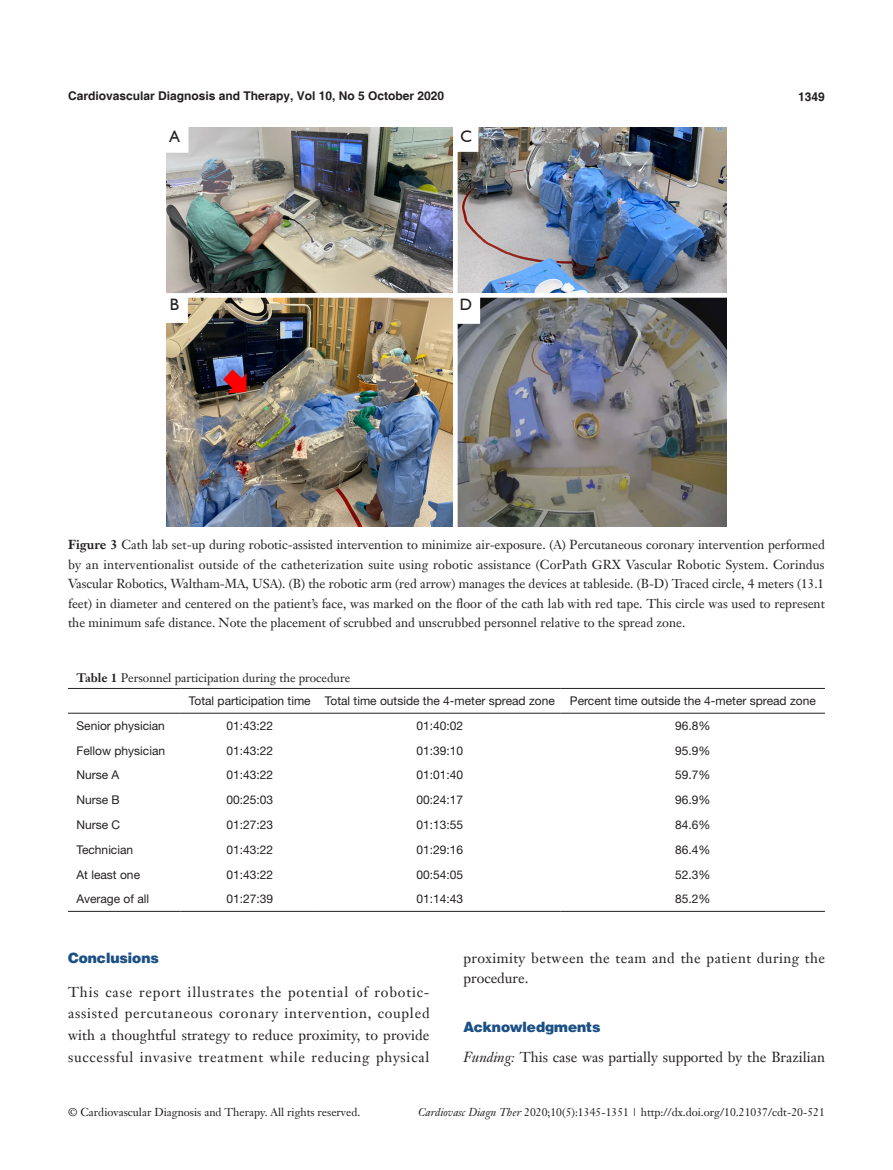
<style>
.page{position:relative;width:893px;height:1170px;background:#fff}
.page>*{position:absolute;margin:0;border:0;box-sizing:border-box;transform-origin:0 0}
.t1{font:16.5px "Humanist 521 BT";color:#231f20}
.t2{font:14.25px/21.6px "Janson Text LT";letter-spacing:.03em;color:#231f20;text-align:justify}
.t3{font:14.25px "Janson Text LT";color:#231f20}
.一级标题-6_5{font:900 14.25px "Helvetica";color:#1c5085}
.t4{font:12.75px/19.5px "Janson Text LT";color:#231f20;text-align:justify}
.t5{font:12px "Helvetica Neue LT Pro";color:#231f20}
.t6{font:700 12px "Helvetica";color:#231f20}
.t7{font:12px "Janson Text LT";color:#231f20}
.t8{font:11.25px "Janson Text LT";color:#231f20}
.s1{font-weight:700}
.s2{font-style:italic}
</style>
<div class="page">
<img style="left:166px;top:128px;width:561px;height:398px">
<div style="left:166px;top:128px;width:17px;height:17px;background:#fff"></div>
<div style="left:166px;top:296px;width:17px;height:17px;background:#fff"></div>
<div style="left:458px;top:128px;width:17px;height:17px;background:#fff"></div>
<div style="left:458px;top:296px;width:17px;height:17px;background:#fff"></div>
<hr style="left:68px;top:688px;width:113px;height:1px;background:#231f20">
<hr style="left:181px;top:688px;width:138px;height:1px;background:#231f20">
<hr style="left:319px;top:688px;width:242px;height:1px;background:#231f20">
<hr style="left:561px;top:688px;width:264px;height:1px;background:#231f20">
<hr style="left:68px;top:712px;width:113px;height:1px;background:#231f20">
<hr style="left:181px;top:712px;width:138px;height:1px;background:#231f20">
<hr style="left:319px;top:712px;width:242px;height:1px;background:#231f20">
<hr style="left:561px;top:712px;width:264px;height:1px;background:#231f20">
<hr style="left:68px;top:910px;width:113px;height:1px;background:#231f20">
<hr style="left:181px;top:910px;width:138px;height:1px;background:#231f20">
<hr style="left:319px;top:910px;width:242px;height:1px;background:#231f20">
<hr style="left:561px;top:910px;width:264px;height:1px;background:#231f20">
<p class="t6" style="left:68px;top:88px;width:378px">Cardiovascular Diagnosis and Therapy, Vol 10, No 5 October 2020</p>
<p class="t6" style="left:798px;top:89px;width:28px">1349</p>
<p class="t1" style="left:169px;top:126px;width:12px">A</p>
<p class="t1" style="left:170px;top:294px;width:11px">B</p>
<p class="t1" style="left:460px;top:126px;width:13px">C</p>
<p class="t1" style="left:460px;top:294px;width:14px">D</p>
<p class="t4" style="left:68px;top:535px;width:758px"><span class="s1">Figure 3</span> Cath lab set-up during robotic-assisted intervention to minimize air-exposure. (A) Percutaneous coronary intervention performed by an interventionalist outside of the catheterization suite using robotic assistance (CorPath GRX Vascular Robotic System. Corindus Vascular Robotics, Waltham-MA, USA). (B) the robotic arm (red arrow) manages the devices at tableside. (B-D) Traced circle, 4 meters (13.1 feet) in diameter and centered on the patient’s face, was marked on the floor of the cath lab with red tape. This circle was used to represent the minimum safe distance. Note the placement of scrubbed and unscrubbed personnel relative to the spread zone.</p>
<p class="t7" style="left:77px;top:670px;width:275px"><span class="s1">Table 1</span> Personnel participation during the procedure</p>
<p class="t5" style="left:189px;top:693px;width:123px">Total participation time</p>
<p class="t5" style="left:325px;top:693px;width:231px">Total time outside the 4-meter spread zone</p>
<p class="t5" style="left:570px;top:693px;width:247px">Percent time outside the 4-meter spread zone</p>
<p class="t5" style="left:77px;top:718px;width:90px">Senior physician</p>
<p class="t5" style="left:226px;top:718px;width:48px">01:43:22</p>
<p class="t5" style="left:416px;top:718px;width:48px">01:40:02</p>
<p class="t5" style="left:675px;top:718px;width:37px">96.8%</p>
<p class="t5" style="left:77px;top:743px;width:90px">Fellow physician</p>
<p class="t5" style="left:226px;top:743px;width:48px">01:43:22</p>
<p class="t5" style="left:416px;top:743px;width:48px">01:39:10</p>
<p class="t5" style="left:675px;top:743px;width:37px">95.9%</p>
<p class="t5" style="left:77px;top:767px;width:44px">Nurse A</p>
<p class="t5" style="left:226px;top:767px;width:48px">01:43:22</p>
<p class="t5" style="left:416px;top:767px;width:48px">01:01:40</p>
<p class="t5" style="left:675px;top:767px;width:37px">59.7%</p>
<p class="t5" style="left:77px;top:792px;width:45px">Nurse B</p>
<p class="t5" style="left:226px;top:792px;width:48px">00:25:03</p>
<p class="t5" style="left:416px;top:792px;width:48px">00:24:17</p>
<p class="t5" style="left:675px;top:792px;width:37px">96.9%</p>
<p class="t5" style="left:77px;top:817px;width:45px">Nurse C</p>
<p class="t5" style="left:226px;top:817px;width:48px">01:27:23</p>
<p class="t5" style="left:416px;top:817px;width:48px">01:13:55</p>
<p class="t5" style="left:675px;top:817px;width:37px">84.6%</p>
<p class="t5" style="left:77px;top:842px;width:58px">Technician</p>
<p class="t5" style="left:226px;top:842px;width:48px">01:43:22</p>
<p class="t5" style="left:416px;top:842px;width:48px">01:29:16</p>
<p class="t5" style="left:675px;top:842px;width:37px">86.4%</p>
<p class="t5" style="left:77px;top:866px;width:65px">At least one</p>
<p class="t5" style="left:226px;top:866px;width:48px">01:43:22</p>
<p class="t5" style="left:416px;top:866px;width:48px">00:54:05</p>
<p class="t5" style="left:675px;top:866px;width:37px">52.3%</p>
<p class="t5" style="left:77px;top:891px;width:74px">Average of all</p>
<p class="t5" style="left:226px;top:891px;width:48px">01:27:39</p>
<p class="t5" style="left:416px;top:891px;width:48px">01:14:43</p>
<p class="t5" style="left:675px;top:891px;width:37px">85.2%</p>
<p class="一级标题-6_5" style="left:68px;top:949px;width:92px">Conclusions</p>
<p class="t2" style="left:68px;top:980px;width:363px">This case report illustrates the potential of robotic&shy;assisted percutaneous coronary intervention, coupled with a thoughtful strategy to reduce proximity, to provide successful invasive treatment while reducing physical</p>
<p class="t2" style="left:463px;top:948px;width:363px;line-height:19.6px">proximity between the team and the patient during the procedure.</p>
<p class="一级标题-6_5" style="left:463px;top:1017px;width:139px">Acknowledgments</p>
<p class="t3" style="left:463px;top:1047px;width:363px"><span class="s2">Funding:</span> This case was partially supported by the Brazilian</p>
<p class="t8" style="left:68px;top:1104px;width:294px">© Cardiovascular Diagnosis and Therapy. All rights reserved.</p>
<p class="t8" style="left:418px;top:1104px;width:408px"><span class="s2">Cardiovasc Diagn Ther</span> 2020;10(5):1345-1351 | http://dx.doi.org/10.21037/cdt-20-521</p>
</div>
